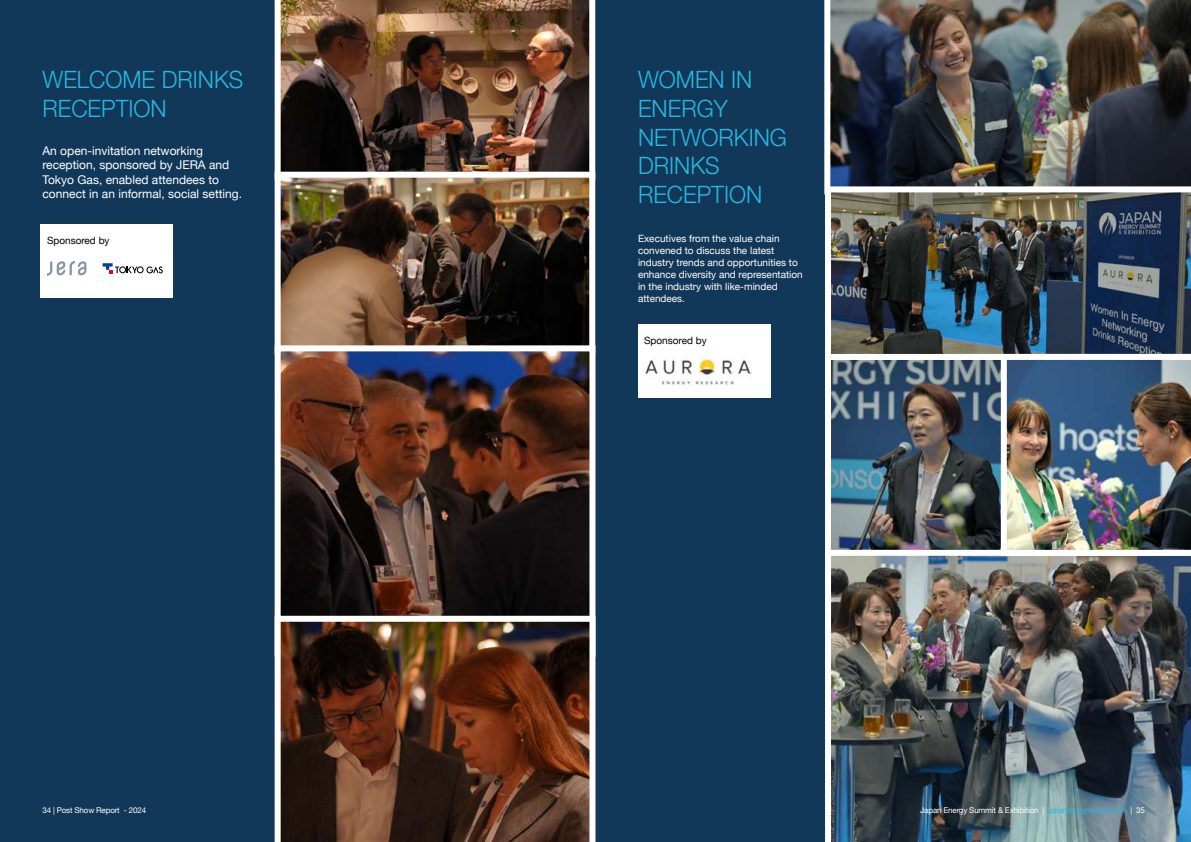
<style>
.page{position:relative;width:1191px;height:842px;background:#fff}
.page>*{position:absolute;margin:0;border:0;box-sizing:border-box;transform-origin:0 0}
.t1{font:300 24px/28.8px "Helvetica Neue LT Pro";color:#26b8e0;scale:.96 1}
.t2{font:12px/14.4px "Helvetica Neue";color:#fff}
.t3{font:10px/12px "Helvetica Neue";color:#fff}
.t4{font:10px "Helvetica Neue";color:#000}
.t5{font:8px "Helvetica Neue";letter-spacing:-.02em;color:#fff}
.s1{color:#26b8e0}
</style>
<div class="page">
<div style="left:595px;top:0;width:236px;height:842px;background:#123859"></div>
<img style="left:824px;top:0;width:367px;height:194px">
<div style="left:0;top:0;width:291px;height:842px;background:#123859"></div>
<img style="left:832px;top:361px;width:168px;height:188px">
<div style="left:825px;top:354px;width:226px;height:202px;border:6px solid #fff"></div>
<img style="left:825px;top:550px;width:366px;height:292px">
<img style="left:275px;top:0;width:315px;height:172px">
<img style="left:825px;top:186px;width:366px;height:174px">
<div style="left:41px;top:224px;width:132px;height:74px;background:#fff"></div>
<svg style="left:47px;top:261px;width:39px;height:15px"></svg>
<svg style="left:103px;top:263px;width:60px;height:10px"></svg>
<img style="left:282px;top:179px;width:306px;height:166px">
<div style="left:275px;top:172px;width:320px;height:182px;border:6px solid #fff"></div>
<img style="left:282px;top:352px;width:306px;height:264px">
<div style="left:275px;top:345px;width:320px;height:312px;border:6px solid #fff"></div>
<img style="left:275px;top:616px;width:320px;height:226px">
<div style="left:638px;top:325px;width:132px;height:73px;background:#fff"></div>
<img style="left:645px;top:352px;width:106px;height:33px">
<img style="left:1000px;top:354px;width:191px;height:202px">
<h1 class="t1" style="left:43px;top:65px;width:211px">WELCOME DRINKS<br>RECEPTION</h1>
<p class="t2" style="left:43px;top:144px;width:201px">An open-invitation networking reception, sponsored by JERA and Tokyo Gas, enabled attendees to connect in an informal, social setting.</p>
<p class="t4" style="left:47px;top:233px;width:64px">Sponsored by</p>
<h1 class="t1" style="left:638px;top:65px;width:157px">WOMEN IN<br>ENERGY<br>NETWORKING<br>DRINKS<br>RECEPTION</h1>
<p class="t3" style="left:638px;top:233px;width:166px">Executives from the value chain convened to discuss the latest industry trends and opportunities to enhance diversity and representation in the industry with like-minded attendees.</p>
<p class="t4" style="left:644px;top:333px;width:64px">Sponsored by</p>
<p class="t5" style="left:43px;top:804px;width:105px">34 | Post Show Report - 2024</p>
<p class="t5" style="left:920px;top:804px;width:226px">Japan Energy Summit &amp; Exhibition | <span class="s1">japanenergyevent.com</span> | 35</p>
</div>
